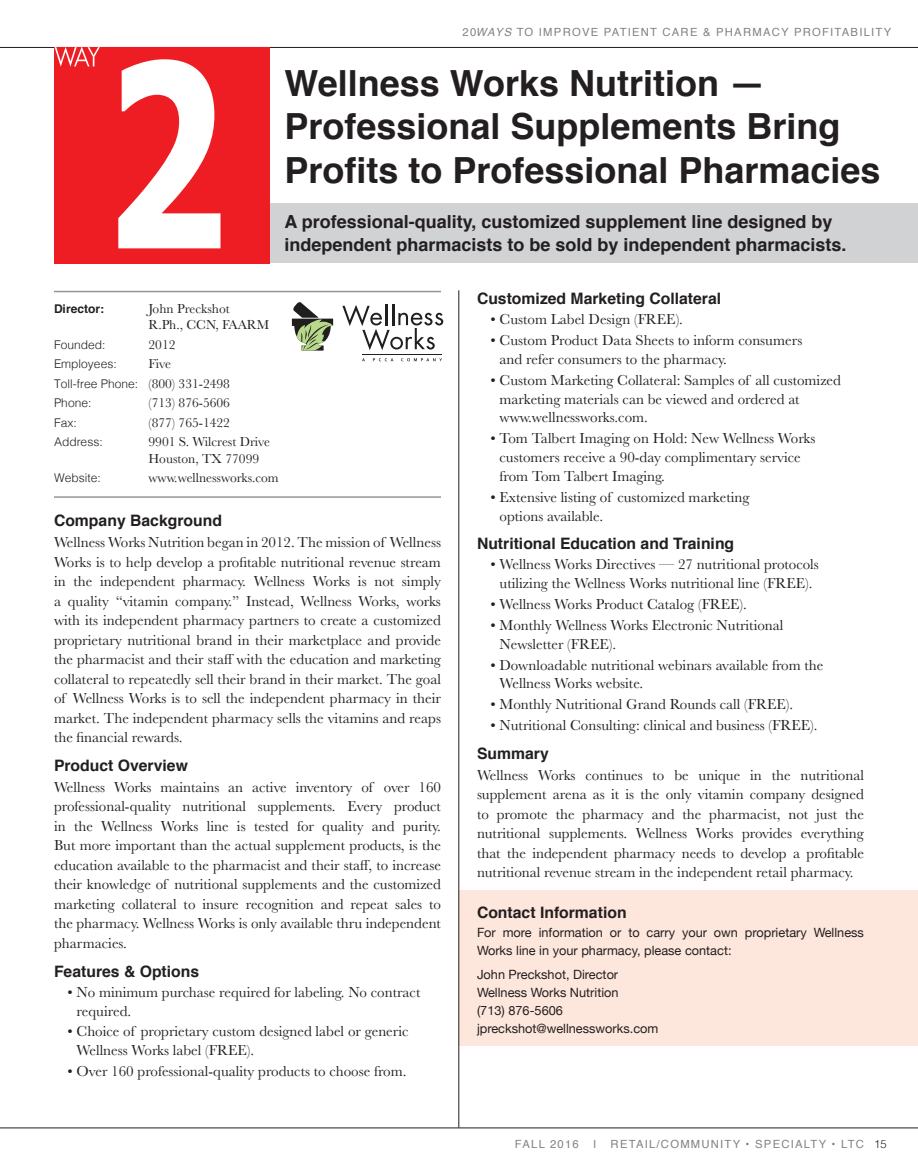
<style>
.page{position:relative;width:918px;height:1175px;background:#fff}
.page>*{position:absolute;margin:0;border:0;box-sizing:border-box;transform-origin:0 0}
.t1{font:700 36px/43.5px "Helvetica";color:#231f20}
.t2{font:700 18px/22.5px "Helvetica";color:#231f20}
.t3{font:700 15.75px "Helvetica";color:#231f20}
.t4{font:15px/19.5px "Baskerville";color:#231f20}
.t5{font:13.5px/16.5px "Baskerville";color:#231f20}
.t6{font:12.75px/18px "Helvetica Neue";color:#231f20}
.t7{font:300 12px/19.5px "Helvetica";color:#231f20}
.t8{font:700 12px "Helvetica";color:#231f20}
.t9{font:11.25px "Helvetica";letter-spacing:.11em;color:#808285}
.s1{font-style:italic}
.s2{font-family:"Baskerville";font-weight:400;font-size:13.5px}
.s3{font-weight:300;color:#231f20}
</style>
<div class="page">
<hr style="left:0;top:1127px;width:918px;height:1px;background:#231f20">
<hr style="left:0;top:47px;width:918px;height:1px;background:#231f20">
<div style="left:56px;top:203px;width:862px;height:60px;background:#d1d2d4"></div>
<hr style="left:54px;top:496px;width:387px;height:2px;background:#939598">
<div style="left:459px;top:890px;width:459px;height:155px;background:#fde7dc"></div>
<svg style="left:292px;top:302px;width:41px;height:48px"></svg>
<hr style="left:386px;top:304px;width:2px;height:21px;background:#211e1e">
<hr style="left:393px;top:304px;width:2px;height:21px;background:#211e1e">
<svg style="left:342px;top:305px;width:101px;height:45px"></svg>
<hr style="left:362px;top:354px;width:80px;height:1px;background:#231f20">
<svg style="left:373px;top:358px;width:20px;height:3px"></svg>
<svg style="left:401px;top:358px;width:41px;height:3px"></svg>
<hr style="left:459px;top:290px;width:1px;height:837px;background:#231f20">
<hr style="left:54px;top:291px;width:387px;height:1px;background:#939598">
<div style="left:54px;top:47px;width:216px;height:216px;background:#ee1d23"></div>
<svg style="left:118px;top:59px;width:102px;height:189px"></svg>
<svg style="left:55px;top:47px;width:45px;height:20px"></svg>
<p class="t9" style="left:463px;top:23px;width:430px">20<span class="s1">WAYS</span> TO IMPROVE PATIENT CARE &amp; PHARMACY PROFITABILITY</p>
<h1 class="t1" style="left:284px;top:62px;width:598px">Wellness Works Nutrition —<br>Professional Supplements Bring<br>Profits to Professional Pharmacies</h1>
<p class="t2" style="left:284px;top:211px;width:564px">A professional-quality, customized supplement line designed by independent pharmacists to be sold by independent pharmacists.</p>
<p class="t8" style="left:54px;top:299px;width:52px">Director:</p>
<p class="t5" style="left:149px;top:300px;width:122px">John Preckshot<br>R.Ph., CCN, FAARM</p>
<p class="t7" style="left:54px;top:334px;width:53px">Founded:</p>
<p class="t5" style="left:149px;top:336px;width:28px">2012</p>
<p class="t7" style="left:54px;top:353px;width:64px">Employees:</p>
<p class="t5" style="left:148px;top:356px;width:24px">Five</p>
<p class="t7" style="left:54px;top:373px;width:178px">Toll-free Phone: <span class="s2">(800) 331-2498<br></span>Phone:</p>
<p class="t5" style="left:149px;top:395px;width:83px">(713) 876-5606</p>
<p class="t7" style="left:54px;top:412px;width:24px">Fax:</p>
<p class="t5" style="left:148px;top:414px;width:83px">(877) 765-1422</p>
<p class="t7" style="left:54px;top:431px;width:50px">Address:</p>
<p class="t5" style="left:149px;top:434px;width:123px">9901 S. Wilcrest Drive<br>Houston, TX 77099</p>
<p class="t7" style="left:54px;top:467px;width:48px">Website:</p>
<p class="t5" style="left:148px;top:470px;width:132px">www.wellnessworks.com</p>
<p class="t3" style="left:54px;top:508px;width:170px">Company Background</p>
<p class="t4" style="left:54px;top:533px;width:389px;text-align:justify">Wellness Works Nutrition began in 2012. The mission of Wellness Works is to help develop a profitable nutritional revenue stream in the independent pharmacy. Wellness Works is not simply a quality “vitamin company.” Instead, Wellness Works, works with its independent pharmacy partners to create a customized proprietary nutritional brand in their marketplace and provide the pharmacist and their staff with the education and marketing collateral to repeatedly sell their brand in their market. The goal of Wellness Works is to sell the independent pharmacy in their market. The independent pharmacy sells the vitamins and reaps the financial rewards.</p>
<p class="t3" style="left:54px;top:752px;width:135px">Product Overview</p>
<p class="t4" style="left:54px;top:777px;width:389px;text-align:justify">Wellness Works maintains an active inventory of over 160 professional-quality nutritional supplements. Every product in the Wellness Works line is tested for quality and purity.<br>But more important than the actual supplement products, is the education available to the pharmacist and their staff, to increase their knowledge of nutritional supplements and the customized marketing collateral to insure recognition and repeat sales to the pharmacy. Wellness Works is only available thru independent pharmacies.</p>
<p class="t3" style="left:54px;top:958px;width:147px">Features &amp; Options</p>
<p class="t4" style="left:77px;top:982px;width:345px;line-height:18.8px;text-indent:-9px">• No minimum purchase required for labeling. No contract required.</p>
<p class="t4" style="left:77px;top:1022px;width:333px;line-height:18.8px;text-indent:-9px">• Choice of proprietary custom designed label or generic<br>Wellness Works label (FREE).</p>
<p class="t4" style="left:68px;top:1061px;width:341px">• Over 160 professional-quality products to choose from.</p>
<p class="t3" style="left:477px;top:286px;width:246px">Customized Marketing Collateral</p>
<p class="t4" style="left:490px;top:310px;width:194px">• Custom Label Design (FREE).</p>
<p class="t4" style="left:500px;top:331px;width:304px;line-height:18.8px;text-indent:-9px">• Custom Product Data Sheets to inform consumers and refer consumers to the pharmacy.</p>
<p class="t4" style="left:500px;top:371px;width:343px;line-height:18.8px;text-indent:-9px">• Custom Marketing Collateral: Samples of all customized marketing materials can be viewed and ordered at www.wellnessworks.com.</p>
<p class="t4" style="left:500px;top:429px;width:317px;line-height:18.8px;text-indent:-9px">• Tom Talbert Imaging on Hold: New Wellness Works customers receive a 90-day complimentary service from Tom Talbert Imaging.</p>
<p class="t4" style="left:500px;top:488px;width:251px;line-height:18.8px;text-indent:-9px">• Extensive listing of customized marketing options available.</p>
<p class="t3" style="left:477px;top:531px;width:259px">Nutritional Education and Training</p>
<p class="t4" style="left:490px;top:555px;width:330px;line-height:18.8px;text-align:center">• Wellness Works Directives — 27 nutritional protocols utilizing the Wellness Works nutritional line (FREE).</p>
<p class="t4" style="left:490px;top:594px;width:258px">• Wellness Works Product Catalog (FREE).</p>
<p class="t4" style="left:500px;top:616px;width:285px;line-height:18.8px;text-indent:-9px">• Monthly Wellness Works Electronic Nutritional<br>Newsletter (FREE).</p>
<p class="t4" style="left:500px;top:655px;width:325px;line-height:18.8px;text-indent:-9px">• Downloadable nutritional webinars available from the<br>Wellness Works website.</p>
<p class="t4" style="left:490px;top:695px;width:304px">• Monthly Nutritional Grand Rounds call (FREE).</p>
<p class="t4" style="left:490px;top:716px;width:329px">• Nutritional Consulting: clinical and business (FREE).</p>
<p class="t3" style="left:477px;top:740px;width:73px">Summary</p>
<p class="t4" style="left:477px;top:765px;width:389px;text-align:justify">Wellness Works continues to be unique in the nutritional supplement arena as it is the only vitamin company designed to promote the pharmacy and the pharmacist, not just the nutritional supplements. Wellness Works provides everything that the independent pharmacy needs to develop a profitable nutritional revenue stream in the independent retail pharmacy.</p>
<p class="t3" style="left:477px;top:899px;width:151px">Contact Information</p>
<p class="t6" style="left:477px;top:924px;width:389px">For more information or to carry your own proprietary Wellness<br>Works line in your pharmacy, please contact:</p>
<p class="t6" style="left:477px;top:966px;width:183px">John Preckshot, Director<br>Wellness Works Nutrition<br>(713) 876-5606 jpreckshot@wellnessworks.com</p>
<p class="t9" style="left:515px;top:1135px;width:65px">FALL 2016</p>
<p class="t9" style="left:593px;top:1135px;width:5px">I</p>
<p class="t9" style="left:611px;top:1135px;width:277px">RETAIL/COMMUNITY • SPECIALTY • LTC <span class="s3">15</span></p>
</div>
